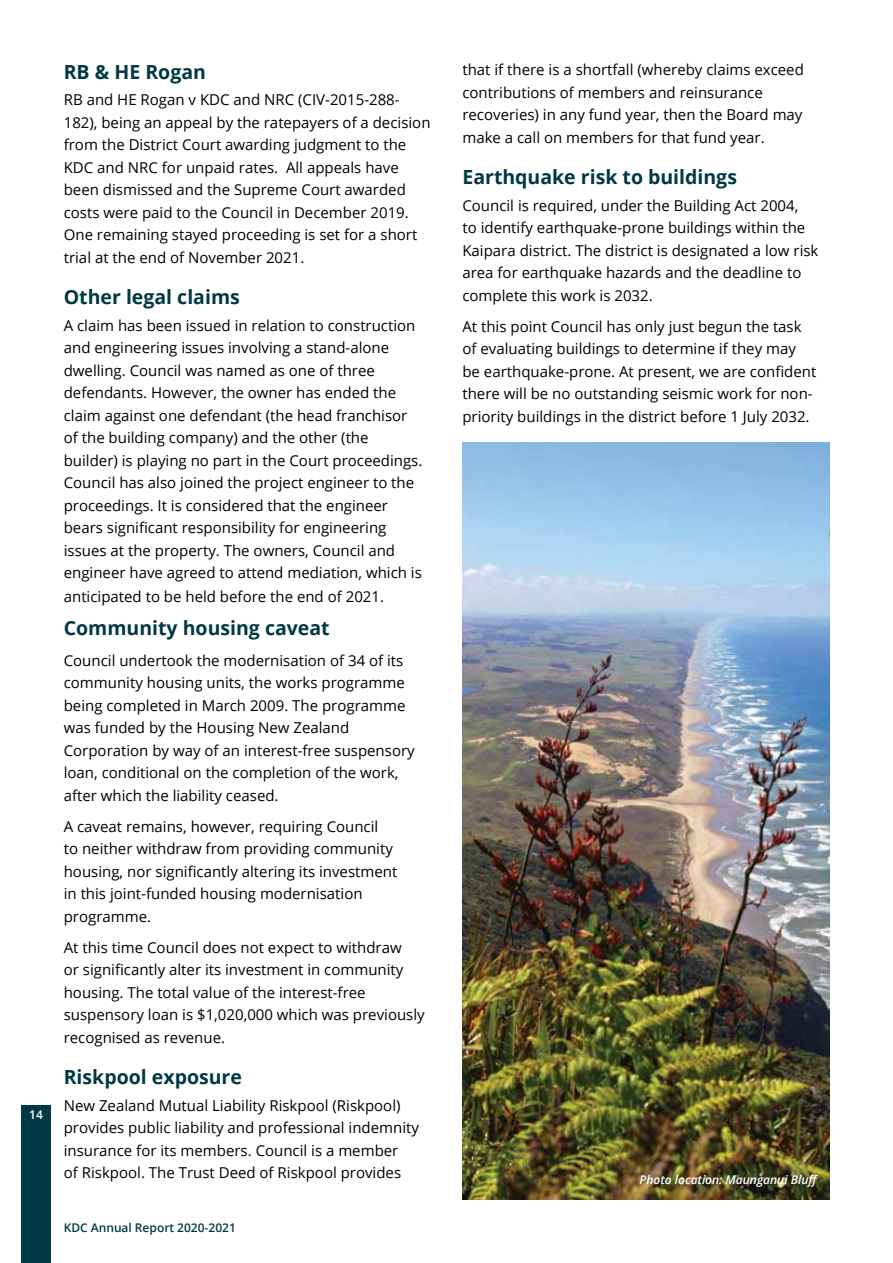
<style>
.page{position:relative;width:893px;height:1263px;background:#fff}
.page>*{position:absolute;margin:0;border:0;box-sizing:border-box;transform-origin:0 0}
.t1{font:700 19.5px "Open Sans";color:#003943}
.t2{font:15px/22.5px "Open Sans";color:#000}
.t3{font:italic 600 12px "Open Sans";color:#fff}
.t4{font:600 12px "Open Sans";color:#003943}
.t5{font:600 12px "Open Sans";color:#fff}
</style>
<div class="page">
<div style="left:21px;top:1106px;width:30px;height:157px;background:#003943"></div>
<img style="left:462px;top:442px;width:367px;height:757px">
<p class="t5" style="left:29px;top:1106px;width:15px">14</p>
<h1 class="t1" style="left:64px;top:58px;width:144px">RB &amp; HE Rogan</h1>
<p class="t2" style="left:64px;top:88px;width:368px">RB and HE Rogan v KDC and NRC (CIV-2015-288- 182), being an appeal by the ratepayers of a decision from the District Court awarding judgment to the KDC and NRC for unpaid rates. All appeals have been dismissed and the Supreme Court awarded costs were paid to the Council in December 2019.<br>One remaining stayed proceeding is set for a short trial at the end of November 2021.</p>
<h1 class="t1" style="left:64px;top:283px;width:178px">Other legal claims</h1>
<p class="t2" style="left:64px;top:314px;width:360px">A claim has been issued in relation to construction and engineering issues involving a stand-alone dwelling. Council was named as one of three defendants. However, the owner has ended the claim against one defendant (the head franchisor of the building company) and the other (the builder) is playing no part in the Court proceedings.<br>Council has also joined the project engineer to the proceedings. It is considered that the engineer bears significant responsibility for engineering issues at the property. The owners, Council and engineer have agreed to attend mediation, which is</p>
<p class="t2" style="left:64px;top:585px;width:322px">anticipated to be held before the end of 2021.</p>
<h1 class="t1" style="left:64px;top:614px;width:267px">Community housing caveat</h1>
<p class="t2" style="left:64px;top:649px;width:352px">Council undertook the modernisation of 34 of its community housing units, the works programme being completed in March 2009. The programme was funded by the Housing New Zealand Corporation by way of an interest-free suspensory loan, conditional on the completion of the work, after which the liability ceased.</p>
<p class="t2" style="left:64px;top:815px;width:335px">A caveat remains, however, requiring Council<br>to neither withdraw from providing community housing, nor significantly altering its investment in this joint-funded housing modernisation programme.</p>
<p class="t2" style="left:64px;top:936px;width:362px">At this time Council does not expect to withdraw<br>or significantly alter its investment in community housing. The total value of the interest-free suspensory loan is $1,020,000 which was previously recognised as revenue.</p>
<h1 class="t1" style="left:64px;top:1063px;width:180px">Riskpool exposure</h1>
<p class="t2" style="left:64px;top:1093px;width:357px">New Zealand Mutual Liability Riskpool (Riskpool) provides public liability and professional indemnity insurance for its members. Council is a member<br>of Riskpool. The Trust Deed of Riskpool provides</p>
<p class="t4" style="left:64px;top:1219px;width:174px">KDC Annual Report 2020-2021</p>
<p class="t2" style="left:462px;top:58px;width:343px">that if there is a shortfall (whereby claims exceed contributions of members and reinsurance recoveries) in any fund year, then the Board may make a call on members for that fund year.</p>
<h1 class="t1" style="left:462px;top:163px;width:276px">Earthquake risk to buildings</h1>
<p class="t2" style="left:462px;top:193px;width:358px">Council is required, under the Building Act 2004,<br>to identify earthquake-prone buildings within the Kaipara district. The district is designated a low risk area for earthquake hazards and the deadline to complete this work is 2032.</p>
<p class="t2" style="left:462px;top:314px;width:355px">At this point Council has only just begun the task of evaluating buildings to determine if they may be earthquake-prone. At present, we are confident there will be no outstanding seismic work for non&shy;priority buildings in the district before 1 July 2032.</p>
<p class="t3" style="left:640px;top:1171px;width:181px">Photo location: Maunganui Bluff</p>
</div>
